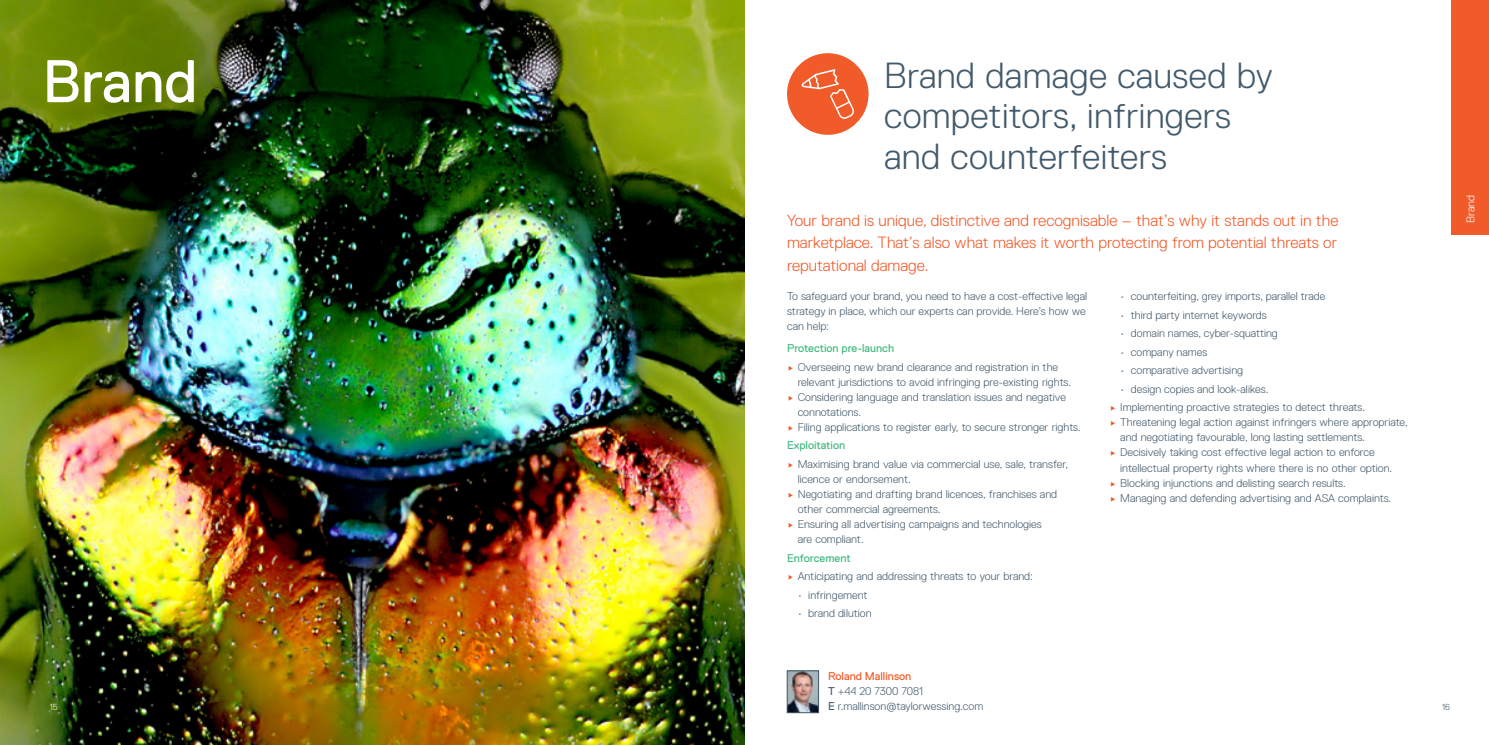
<style>
.page{position:relative;width:1489px;height:745px;background:#fff}
.page>*{position:absolute;margin:0;border:0;box-sizing:border-box;transform-origin:0 0}
.t1{font:60px "Replica Pro";color:#fff}
.t2{font:300 36.25px/40px "Replica Pro";letter-spacing:.01em;color:#425a6c}
.t3{font:300 16.25px/22.5px "Replica Pro";color:#f15a29;text-align:justify}
.t4{font:300 11.25px/15px "Replica Pro";color:#425a6c}
.t5{font:11.25px "Replica Pro";color:#44ba81}
.t6{font:300 11.25px "Replica Pro";color:#fff}
.t7{font:300 8.75px "Replica Pro";color:#fff}
.t8{font:300 8.75px "Replica Pro";color:#425a6c}
.s1{font-weight:400;color:#f15a29}
.s2{font-weight:400}
</style>
<div class="page">
<img style="left:0;top:0;width:744px;height:744px">
<div style="left:787px;top:53px;width:81px;height:82px;background:#f15a29;border-radius:50%"></div>
<div style="left:1451px;top:0;width:37px;height:234px;background:#f15a29"></div>
<svg style="left:801px;top:69px;width:53px;height:50px"></svg>
<img style="left:789px;top:672px;width:27px;height:38px">
<div style="left:787px;top:670px;width:31px;height:42px;border:1px solid #425a6c"></div>
<h1 class="t1" style="left:43px;top:48px;width:156px">Brand</h1>
<p class="t7" style="left:50px;top:701px;width:9px">15</p>
<h2 class="t2" style="left:884px;top:56px;width:390px">Brand damage caused by competitors, infringers and counterfeiters</h2>
<h3 class="t3" style="left:787px;top:209px;width:553px">Your brand is unique, distinctive and recognisable – that’s why it stands out in the marketplace. That’s also what makes it worth protecting from potential threats or reputational damage.</h3>
<p class="t4" style="left:787px;top:288px;width:302px">To safeguard your brand, you need to have a cost-effective legal strategy in place, which our experts can provide. Here’s how we can help:</p>
<p class="t5" style="left:787px;top:342px;width:109px">Protection pre-launch</p>
<p class="t4" style="left:797px;top:359px;width:285px">Overseeing new brand clearance and registration in the relevant jurisdictions to avoid infringing pre-existing rights.<br>Considering language and translation issues and negative connotations.<br>Filing applications to register early, to secure stronger rights.</p>
<p class="t5" style="left:787px;top:439px;width:60px">Exploitation</p>
<p class="t4" style="left:797px;top:456px;width:272px">Maximising brand value via commercial use, sale, transfer, licence or endorsement.<br>Negotiating and drafting brand licences, franchises and other commercial agreements.<br>Ensuring all advertising campaigns and technologies<br>are compliant.</p>
<p class="t5" style="left:787px;top:551px;width:65px">Enforcement</p>
<p class="t4" style="left:797px;top:568px;width:237px">Anticipating and addressing threats to your brand:</p>
<p class="t4" style="left:797px;top:587px;width:71px">• infringement</p>
<p class="t4" style="left:797px;top:605px;width:75px">• brand dilution</p>
<p class="t4" style="left:828px;top:668px;width:157px"><span class="s1">Roland Mallinson<br></span><span class="s2">T</span> +44 20 7300 7081<br><span class="s2">E</span> r.mallinson@taylorwessing.com</p>
<p class="t4" style="left:1120px;top:288px;width:207px">• counterfeiting, grey imports, parallel trade</p>
<p class="t4" style="left:1120px;top:307px;width:148px">• third party internet keywords</p>
<p class="t4" style="left:1120px;top:325px;width:159px">• domain names, cyber-squatting</p>
<p class="t4" style="left:1120px;top:344px;width:89px">• company names</p>
<p class="t4" style="left:1120px;top:363px;width:124px">• comparative advertising</p>
<p class="t4" style="left:1120px;top:379px;width:246px;line-height:18.6px">• design copies and look-alikes.<br>Implementing proactive strategies to detect threats.</p>
<p class="t4" style="left:1120px;top:415px;width:289px">Threatening legal action against infringers where appropriate, and negotiating favourable, long lasting settlements.<br>Decisively taking cost effective legal action to enforce intellectual property rights where there is no other option.<br>Blocking injunctions and delisting search results.<br>Managing and defending advertising and ASA complaints.</p>
<p class="t6" style="left:1464px;top:223px;width:29px;rotate:-90deg">Brand</p>
<p class="t8" style="left:1441px;top:701px;width:9px">16</p>
</div>
